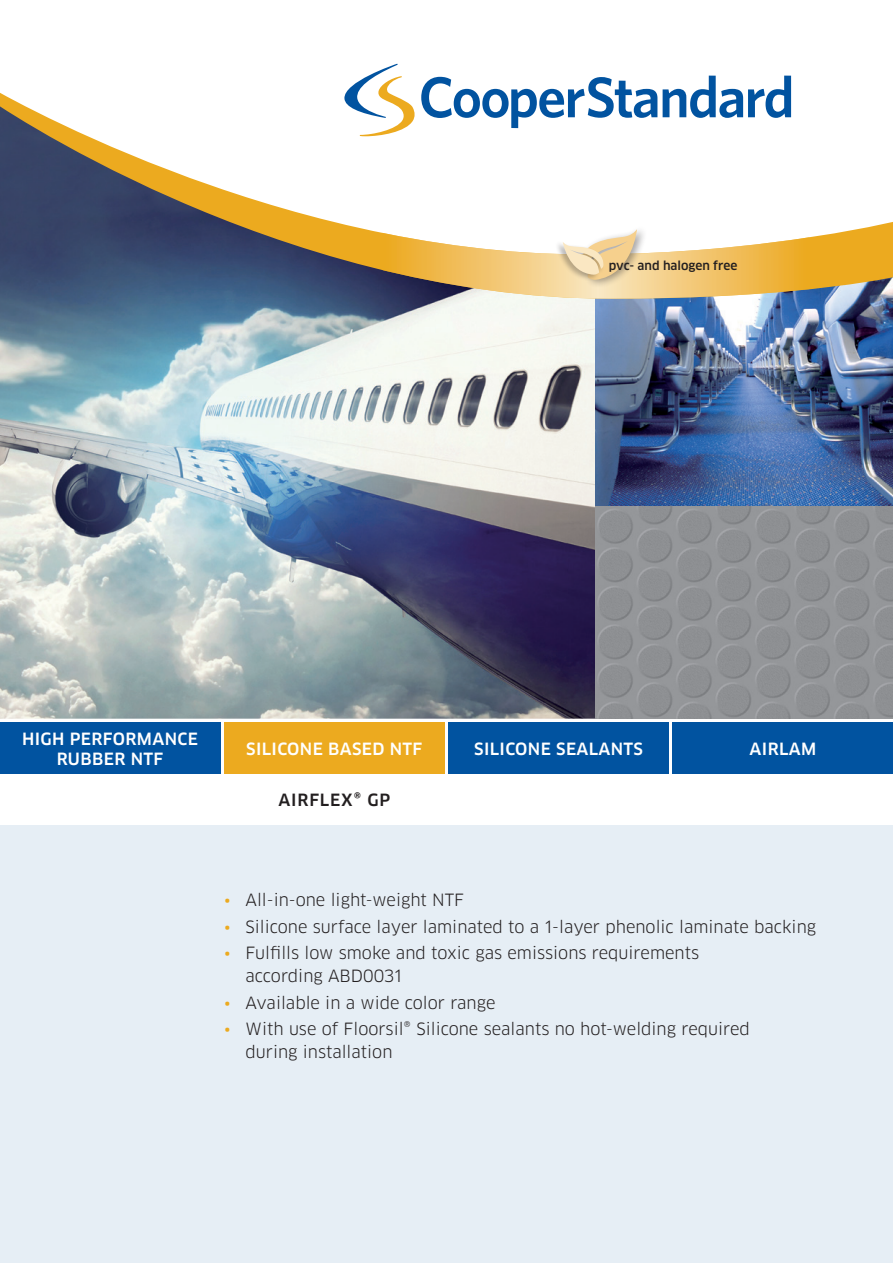
<style>
.page{position:relative;width:893px;height:1263px;background:#fff}
.page>*{position:absolute;margin:0;border:0;box-sizing:border-box;transform-origin:0 0}
.t1{font:16.5px/22.5px "Clan LF";color:#231f20}
.t2{font:500 16.5px "Clan LF";letter-spacing:.02em;color:#fff}
.t3{font:500 16.5px "Clan LF";letter-spacing:.05em;color:#231f20}
.t4{font:500 12px "Clan LF";color:#231f20}
.s1{color:#ecaa1f}
</style>
<div class="page">
<div style="left:0;top:723px;width:220px;height:51px;background:#0153a0"></div>
<div style="left:224px;top:723px;width:220px;height:51px;background:#ecaa1f"></div>
<div style="left:449px;top:723px;width:220px;height:51px;background:#0153a0"></div>
<div style="left:673px;top:723px;width:220px;height:51px;background:#0153a0"></div>
<div style="left:0;top:825px;width:893px;height:438px;background:#e6eef5"></div>
<img style="left:0;top:299px;width:595px;height:420px">
<img style="left:595px;top:299px;width:298px;height:420px">
<svg style="left:352px;top:64px;width:50px;height:22px"></svg>
<svg style="left:424px;top:77px;width:202px;height:9px"></svg>
<svg style="left:708px;top:76px;width:83px;height:10px"></svg>
<svg style="left:0;top:86px;width:893px;height:213px"></svg>
<svg style="left:383px;top:220px;width:426px;height:79px"></svg>
<p class="t4" style="left:609px;top:258px;width:130px">pvc- and halogen free</p>
<p class="t2" style="left:22px;top:729px;width:177px">HIGH PERFORMANCE</p>
<p class="t2" style="left:57px;top:748px;width:108px">RUBBER NTF</p>
<p class="t2" style="left:246px;top:738px;width:178px">SILICONE BASED NTF</p>
<p class="t2" style="left:474px;top:738px;width:170px">SILICONE SEALANTS</p>
<p class="t2" style="left:750px;top:738px;width:68px">AIRLAM</p>
<p class="t3" style="left:278px;top:790px;width:113px">AIRFLEX® GP</p>
<p class="t1" style="left:224px;top:889px;width:241px"><span class="s1">•</span> All-in-one light-weight NTF</p>
<p class="t1" style="left:224px;top:915px;width:593px"><span class="s1">•</span> Silicone surface layer laminated to a 1-layer phenolic laminate backing</p>
<p class="t1" style="left:246px;top:942px;width:455px;text-indent:-21px"><span class="s1">•</span> Fulfills low smoke and toxic gas emissions requirements according ABD0031</p>
<p class="t1" style="left:224px;top:991px;width:273px"><span class="s1">•</span> Available in a wide color range</p>
<p class="t1" style="left:246px;top:1018px;width:506px;text-indent:-21px"><span class="s1">•</span> With use of Floorsil® Silicone sealants no hot-welding required during installation</p>
</div>
